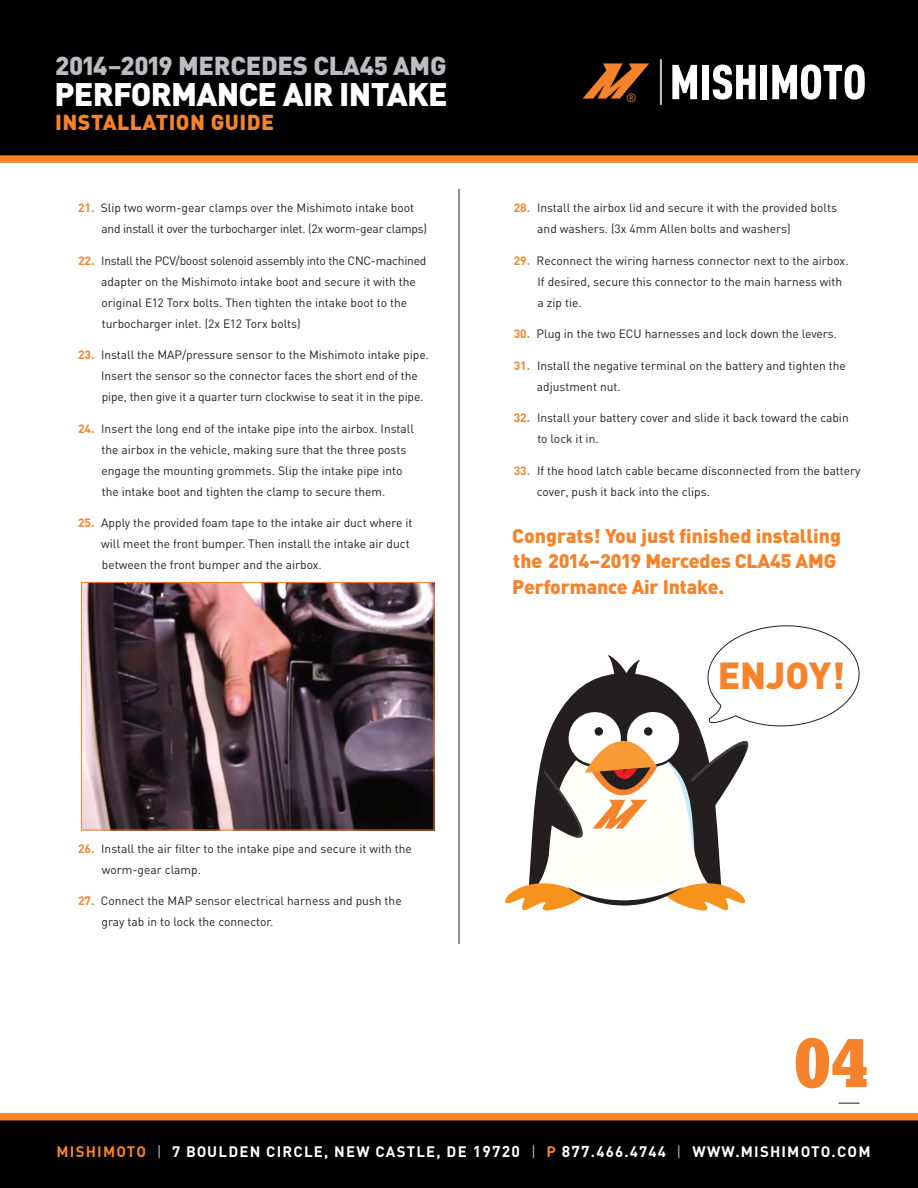
<style>
.page{position:relative;width:918px;height:1188px;background:#fff}
.page>*{position:absolute;margin:0;border:0;box-sizing:border-box;transform-origin:0 0}
.t1{font:72px "URW Egyptienne T Bold Extr Narr";color:#f5832b}
.t2{font:900 37.2px "DIN";color:#f5832b}
.t3{font:900 32.25px "DIN";letter-spacing:-.025em;color:#fff}
.t4{font:900 25.65px "DIN";letter-spacing:-.01em;color:#bcbdc0}
.t5{font:900 21.45px "DIN";letter-spacing:.02em;color:#f5832b}
.t6{font:900 19.5px/25.5px "DIN";letter-spacing:-.01em;color:#f5832b}
.t7{font:700 15px "DIN";letter-spacing:.075em;color:#fff}
.t8{font:12px/21px "DIN";color:#231f20}
.t9{font:12px/21px "DIN";letter-spacing:-.02em;color:#231f20}
.t10{font:12px "DIN";color:#f5832b}
.s1{font-weight:700}
.s2{font-weight:700;color:#f5832b}
.s3{color:#f58424}
.s4{font-weight:400;color:#bcbdc0}
.s5{font-size:15.6px}
.s6{color:#f5832b}
</style>
<div class="page">
<div style="left:0;top:0;width:918px;height:163px;background:#000001"></div>
<svg style="left:672px;top:65px;width:25px;height:34px"></svg>
<div style="left:702px;top:65px;width:7px;height:34px;background:#fff"></div>
<svg style="left:713px;top:65px;width:43px;height:35px"></svg>
<div style="left:760px;top:65px;width:7px;height:34px;background:#fff"></div>
<svg style="left:772px;top:64px;width:93px;height:36px"></svg>
<svg style="left:583px;top:63px;width:66px;height:36px"></svg>
<hr style="left:660px;top:59px;width:2px;height:46px;background:#bcbdc0">
<svg style="left:839px;top:1103px;width:21px;height:1px"></svg>
<hr style="left:459px;top:189px;width:1px;height:755px;background:#231f20">
<svg style="left:0;top:1113px;width:918px;height:75px;fill:#000001"></svg>
<svg style="left:505px;top:625px;width:355px;height:286px"></svg>
<img style="left:83px;top:584px;width:349px;height:244px">
<div style="left:81px;top:582px;width:353px;height:248px;border:1px solid #f5832b"></div>
<h3 class="t4" style="left:55px;top:48px;width:393px">2014<span class="s1">–</span>2019 MERCEDES CLA45 AMG</h3>
<h3 class="t3" style="left:54px;top:73px;width:395px">PERFORMANCE AIR INTAKE</h3>
<h3 class="t5" style="left:55px;top:108px;width:220px">INSTALLATION GUIDE</h3>
<p class="t9" style="left:101px;top:197px;width:327px;text-indent:-23px"><span class="s2">21.</span> Slip two worm-gear clamps over the Mishimoto intake boot and install it over the turbocharger inlet. (2x worm-gear clamps)</p>
<p class="t8" style="left:101px;top:250px;width:327px;text-indent:-23px"><span class="s2">22.</span> Install the PCV/boost solenoid assembly into the CNC-machined adapter on the Mishimoto intake boot and secure it with the original E12 Torx bolts. Then tighten the intake boot to the turbocharger inlet. (2x E12 Torx bolts)</p>
<p class="t8" style="left:101px;top:344px;width:329px;text-indent:-23px"><span class="s2">23.</span> Install the MAP/pressure sensor to the Mishimoto intake pipe.<br>Insert the sensor so the connector faces the short end of the pipe, then give it a quarter turn clockwise to seat it in the pipe.</p>
<p class="t8" style="left:101px;top:418px;width:314px;text-indent:-23px"><span class="s2">24.</span> Insert the long end of the intake pipe into the airbox. Install the airbox in the vehicle, making sure that the three posts engage the mounting grommets. Slip the intake pipe into the intake boot and tighten the clamp to secure them.</p>
<p class="t8" style="left:101px;top:512px;width:313px;text-indent:-23px"><span class="s2">25.</span> Apply the provided foam tape to the intake air duct where it will meet the front bumper. Then install the intake air duct between the front bumper and the airbox.</p>
<p class="t8" style="left:102px;top:838px;width:312px;text-indent:-24px"><span class="s2">26.</span> Install the air filter to the intake pipe and secure it with the worm-gear clamp.</p>
<p class="t8" style="left:102px;top:890px;width:302px;text-indent:-24px"><span class="s2">27.</span> Connect the MAP sensor electrical harness and push the gray tab in to lock the connector.</p>
<p class="t10" style="left:626px;top:90px;width:12px">®</p>
<p class="t8" style="left:537px;top:197px;width:301px;text-indent:-24px"><span class="s2">28.</span> Install the airbox lid and secure it with the provided bolts and washers. (3x 4mm Allen bolts and washers)</p>
<p class="t8" style="left:538px;top:250px;width:313px;text-indent:-24px"><span class="s2">29.</span> Reconnect the wiring harness connector next to the airbox.<br>If desired, secure this connector to the main harness with a zip tie.</p>
<p class="t8" style="left:514px;top:323px;width:325px"><span class="s2">30.</span> Plug in the two ECU harnesses and lock down the levers.</p>
<p class="t8" style="left:537px;top:355px;width:311px;text-indent:-23px"><span class="s2">31.</span> Install the negative terminal on the battery and tighten the adjustment nut.</p>
<p class="t8" style="left:537px;top:407px;width:313px;text-indent:-24px"><span class="s2">32.</span> Install your battery cover and slide it back toward the cabin to lock it in.</p>
<p class="t8" style="left:537px;top:460px;width:325px;text-indent:-23px"><span class="s2">33.</span> If the hood latch cable became disconnected from the battery cover, push it back into the clips.</p>
<h3 class="t6" style="left:512px;top:522px;width:330px">Congrats! You just finished installing the 2014–2019 Mercedes CLA45 AMG<br>Performance Air Intake.</h3>
<h2 class="t2" style="left:718px;top:650px;width:129px">ENJOY!</h2>
<h1 class="t1" style="left:794px;top:1020px;width:75px">04</h1>
<p class="t7" style="left:42px;top:1142px;width:771px"><span class="s3">MISHIMOTO</span> <span class="s4">|</span> 18 BOULDEN CIRCLE, NEW CASTLE, DE <span class="s5">19720</span> <span class="s4">|</span> <span class="s3">P</span> <span class="s5">1</span>.<span class="s5">877</span>.GOMISHI <span class="s4">|</span> WWW.MISHIMO</p>
<p class="t7" style="left:57px;top:1142px;width:815px"><span class="s6">MISHIMOTO</span> <span class="s4">|</span> 7 BOULDEN CIRCLE, NEW CASTLE, DE <span class="s5">19720</span> <span class="s4">|</span> <span class="s6">P</span> <span class="s5">877</span>.466.4744 <span class="s4">|</span> WWW.MISHIMOTO.COM</p>
</div>
